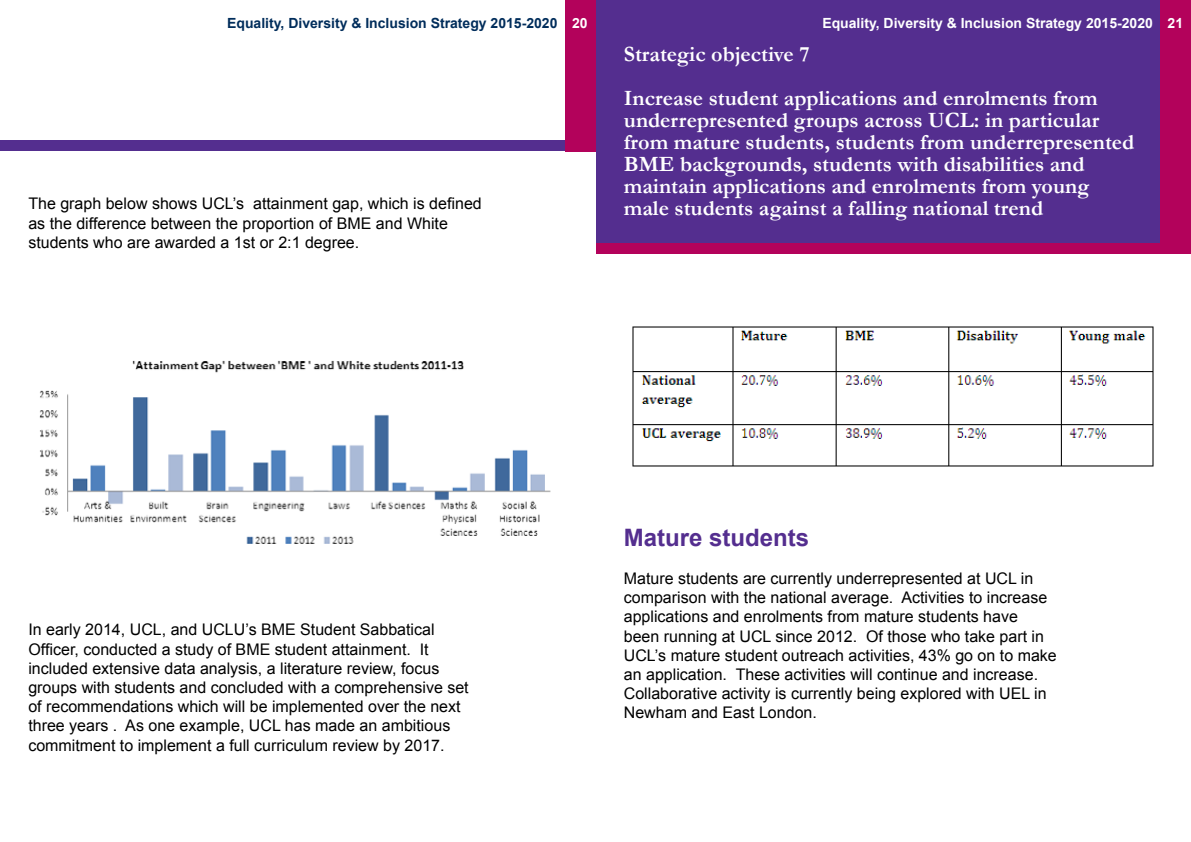
<style>
.page{position:relative;width:1191px;height:842px;background:#fff}
.page>*{position:absolute;margin:0;border:0;box-sizing:border-box;transform-origin:0 0}
.t1{font:700 24px "Arial";color:#542e8f}
.t2{font:700 22px/22px "Garamond";color:#fff}
.t3{font:16px/19.2px "Arial";color:#000}
.t4{font:700 14px "Arial";color:#fff}
.t5{font:700 14px "Arial";color:#002d5b}
.s1{color:#fff}
</style>
<div class="page">
<div style="left:596px;top:0;width:595px;height:254px;background:#542e8f"></div>
<img style="left:632px;top:326px;width:522px;height:141px">
<div style="left:1160px;top:0;width:31px;height:254px;background:#b3025b"></div>
<div style="left:596px;top:244px;width:576px;height:10px;background:#b3025b"></div>
<div style="left:1px;top:141px;width:576px;height:10px;background:#542e8f"></div>
<img style="left:39px;top:360px;width:512px;height:184px">
<div style="left:564px;top:0;width:31px;height:152px;background:#b3025b"></div>
<p class="t5" style="left:227px;top:14px;width:362px">Equality, Diversity &amp; Inclusion Strategy 2015-2020 <span class="s1">20</span></p>
<p class="t3" style="left:28px;top:194px;width:455px">The graph below shows UCL’s attainment gap, which is defined as the difference between the proportion of BME and White students who are awarded a 1st or 2:1 degree.</p>
<p class="t4" style="left:822px;top:14px;width:362px">Equality, Diversity &amp; Inclusion Strategy 2015-2020 21</p>
<h2 class="t2" style="left:624px;top:32px;width:475px;line-height:44px">Strategic objective 7<br>Increase student applications and enrolments from</h2>
<p class="t2" style="left:624px;top:109px;width:512px">underrepresented groups across UCL: in particular from mature students, students from underrepresented BME backgrounds, students with disabilities and maintain applications and enrolments from young male students against a falling national trend</p>
<p class="t3" style="left:28px;top:620px;width:442px">In early 2014, UCL, and UCLU’s BME Student Sabbatical Officer, conducted a study of BME student attainment. It included extensive data analysis, a literature review, focus groups with students and concluded with a comprehensive set of recommendations which will be implemented over the next three years . As one example, UCL has made an ambitious commitment to implement a full curriculum review by 2017.</p>
<h1 class="t1" style="left:624px;top:521px;width:187px">Mature students</h1>
<p class="t3" style="left:624px;top:569px;width:434px">Mature students are currently underrepresented at UCL in comparison with the national average. Activities to increase applications and enrolments from mature students have been running at UCL since 2012. Of those who take part in UCL’s mature student outreach activities, 43% go on to make an application. These activities will continue and increase.<br>Collaborative activity is currently being explored with UEL in Newham and East London.</p>
</div>
